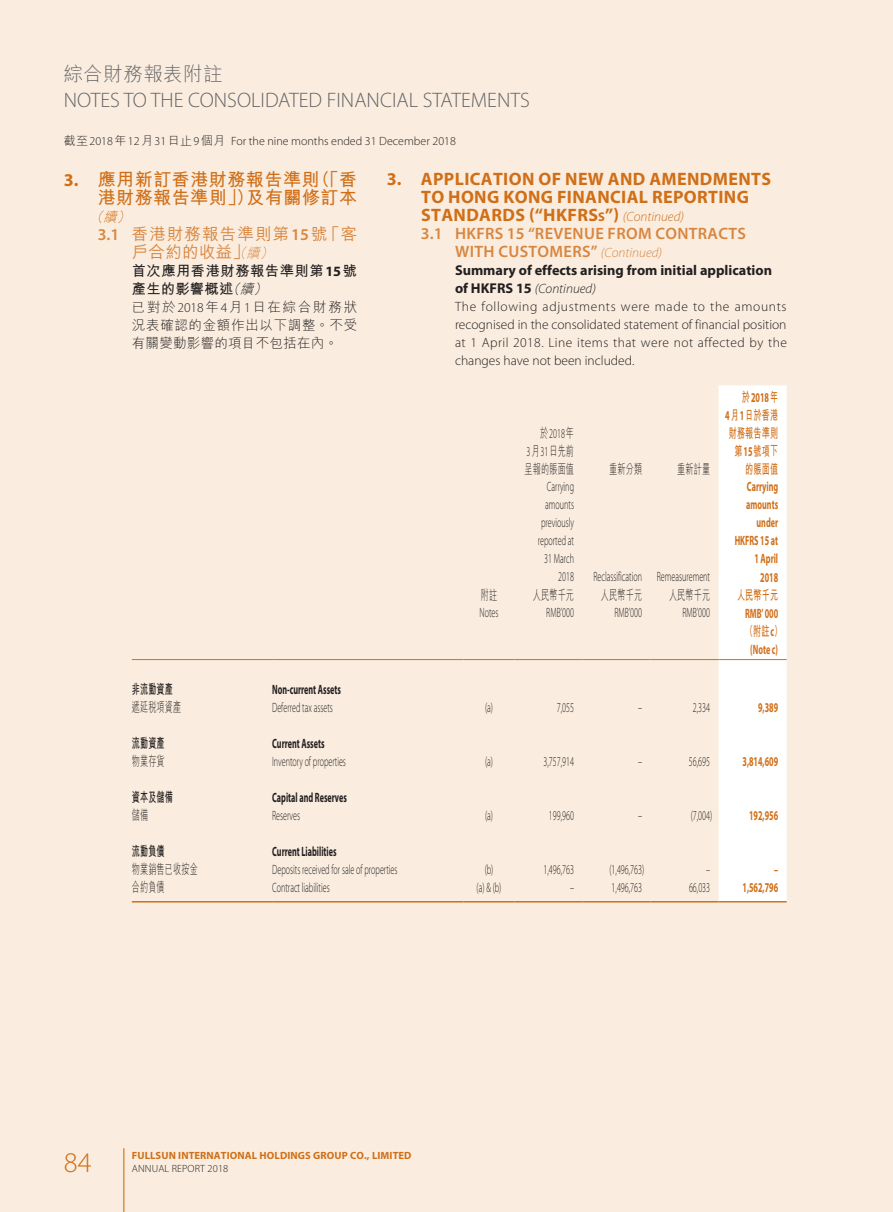
<style>
.page{position:relative;width:893px;height:1212px;background:#faeddf}
.page>*{position:absolute;margin:0;border:0;box-sizing:border-box;transform-origin:0 0}
.t1{font:300 28.5px "Myriad Pro";color:#d06f18}
.t2{font:300 21px "Myriad Pro";color:#636366}
.t3{font:300 19.5px "M Hei HK";letter-spacing:.02em;color:#636366}
._01_H1_E{font:700 18px/18px "Myriad Pro";letter-spacing:.02em;color:#d06f18}
._001_H1_C{font:700 18px/18px "M Hei HK";letter-spacing:.03em;color:#d06f18;text-align:right}
._02_H2_E{font:600 16.5px/18px "Myriad Pro";letter-spacing:.02em;color:#d8863f}
._002_H2_C{font:500 16.5px/18px "M Hei HK";letter-spacing:.065em;color:#d8863f}
._03_H3_E{font:700 14.25px "Myriad Pro";color:#231f20}
._003_H3_C{font:700 14.25px/18px "M Hei HK";letter-spacing:.04em;color:#231f20}
._50_Table_txt{font:300 13.5px "Myriad Pro";color:#231f20;scale:.6 1}
._00_txt_E{font:300 13.5px/18px "Myriad Pro";color:#231f20;text-align:justify}
._50_Table_txt-2{font:700 13.5px "Myriad Pro";color:#d06f18;scale:.6 1}
._50_Table_txt-3{font:700 13.5px "Myriad Pro";color:#231f20;scale:.6 1}
._50_Table_txt-4{font:300 13.5px "M Hei HK";letter-spacing:.02em;color:#231f20;scale:.6 1}
._000_txt_C{font:300 13.5px/18px "M Hei HK";letter-spacing:.05em;color:#231f20;text-align:justify}
._50_Table_txt-5{font:700 13.5px "M Hei HK";letter-spacing:.02em;color:#d06f18;scale:.6 1}
._03_H3_E-2{font:italic 300 13.5px "Myriad Pro";color:#231f20}
._50_Table_txt-6{font:700 13.5px "M Hei HK";letter-spacing:.02em;color:#231f20;scale:.6 1}
._001_H1_C-2{font:italic 300 13.5px "M Hei HK";color:#d06f18}
.t4{font:300 12px "Myriad Pro";color:#231f20}
.t5{font:700 10.5px "Myriad Pro";letter-spacing:.01em;color:#d06f18}
.t6{font:300 10.5px "Myriad Pro";letter-spacing:.01em;color:#231f20}
.s1{font-family:"M Hei HK"}
.s2{font-family:"Myriad Pro"}
.s3{font-family:"Myriad Pro";font-weight:600}
.s4{font-weight:300;font-style:italic;font-size:13.5px}
.s5{font-size:12.6px}
.s6{font-weight:700;font-style:normal;font-size:14.25px}
</style>
<div class="page">
<hr style="left:123px;top:1148px;width:1px;height:64px;background:#d06f18">
<div style="left:719px;top:385px;width:68px;height:516px;background:#fff"></div>
<hr style="left:132px;top:659px;width:140px;height:1px;background:#d06f18">
<hr style="left:272px;top:659px;width:191px;height:1px;background:#d06f18">
<hr style="left:463px;top:659px;width:51px;height:1px;background:#d06f18">
<hr style="left:514px;top:659px;width:69px;height:1px;background:#d06f18">
<hr style="left:583px;top:659px;width:68px;height:1px;background:#d06f18">
<hr style="left:651px;top:659px;width:68px;height:1px;background:#d06f18">
<hr style="left:719px;top:659px;width:68px;height:1px;background:#d06f18">
<hr style="left:132px;top:901px;width:140px;height:1px;background:#d06f18">
<hr style="left:272px;top:901px;width:191px;height:1px;background:#d06f18">
<hr style="left:463px;top:901px;width:51px;height:1px;background:#d06f18">
<hr style="left:514px;top:901px;width:69px;height:1px;background:#d06f18">
<hr style="left:583px;top:901px;width:68px;height:1px;background:#d06f18">
<hr style="left:651px;top:901px;width:68px;height:1px;background:#d06f18">
<hr style="left:719px;top:901px;width:68px;height:1px;background:#d06f18">
<h3 class="t3" style="left:64px;top:64px;width:160px">綜合財務報表附註</h3>
<h2 class="t2" style="left:64px;top:87px;width:468px">NOTES TO THE CONSOLIDATED FINANCIAL STATEMENTS</h2>
<p class="t4" style="left:64px;top:133px;width:394px"><span class="s1">截至</span>2018<span class="s1">年</span>12<span class="s1">月</span>31<span class="s1">日止</span>9<span class="s1">個月</span> For the nine months ended 31 December 2018</p>
<p class="_001_H1_C" style="left:64px;top:169px;width:295px"><span class="s2">3.</span> 應用新訂香港財務報告準則（「香港財務報告準則」）及有關修訂本</p>
<p class="_001_H1_C-2" style="left:90px;top:210px;width:45px">（續）</p>
<p class="_002_H2_C" style="left:132px;top:224px;width:227px;text-indent:-34px"><span class="s3">3.1</span> 香港財務報告準則第<span class="s3">15</span>號「客戶合約的收益」<span class="s4">（續）</span></p>
<p class="_003_H3_C" style="left:132px;top:261px;width:227px">首次應用香港財務報告準則第<span class="s2">15</span>號產生的影響概述<span class="s4">（續）</span></p>
<p class="_000_txt_C" style="left:132px;top:298px;width:227px">已對於<span class="s2">2018</span>年<span class="s2">4</span>月<span class="s2">1</span>日在綜合財務狀況表確認的金額作出以下調整。不受有關變動影響的項目不包括在內。</p>
<p class="_01_H1_E" style="left:421px;top:169px;width:351px;text-indent:-34px">3. APPLICATION OF NEW AND AMENDMENTS<br>TO HONG KONG FINANCIAL REPORTING<br>STANDARDS (“HKFRS<span class="s5">s</span>”) <span class="s4">(Continued)</span></p>
<p class="_02_H2_E" style="left:455px;top:224px;width:292px;text-indent:-34px">3.1 HKFRS 15 “REVENUE FROM CONTRACTS<br>WITH CUSTOMERS” <span class="s4">(Continued)</span></p>
<p class="_03_H3_E" style="left:455px;top:261px;width:319px">Summary of effects arising from initial application</p>
<p class="_03_H3_E-2" style="left:455px;top:281px;width:142px"><span class="s6">of HKFRS 15</span> (Continued)</p>
<p class="_00_txt_E" style="left:455px;top:298px;width:333px">The following adjustments were made to the amounts recognised in the consolidated statement of financial position at 1 April 2018. Line items that were not affected by the changes have not been included.</p>
<p class="_50_Table_txt" style="left:540px;top:425px;width:58px"><span class="s1">於</span>2018<span class="s1">年</span></p>
<p class="_50_Table_txt-4" style="left:526px;top:444px;width:81px"><span class="s2">3</span>月<span class="s2">31</span>日先前</p>
<p class="_50_Table_txt-4" style="left:525px;top:462px;width:84px">呈報的賬面值</p>
<p class="_50_Table_txt-4" style="left:609px;top:462px;width:56px">重新分類</p>
<p class="_50_Table_txt-4" style="left:677px;top:462px;width:56px">重新計量</p>
<p class="_50_Table_txt-2" style="left:742px;top:388px;width:62px"><span class="s1">於</span>2018<span class="s1">年</span></p>
<p class="_50_Table_txt-5" style="left:725px;top:405px;width:90px"><span class="s2">4</span>月<span class="s2">1</span>日於香港</p>
<p class="_50_Table_txt-5" style="left:729px;top:423px;width:84px">財務報告準則</p>
<p class="_50_Table_txt-5" style="left:734px;top:441px;width:74px">第<span class="s2">15</span>號項下</p>
<p class="_50_Table_txt-5" style="left:745px;top:459px;width:56px">的賬面值</p>
<p class="_50_Table_txt" style="left:547px;top:478px;width:47px">Carrying</p>
<p class="_50_Table_txt-2" style="left:747px;top:478px;width:53px">Carrying</p>
<p class="_50_Table_txt" style="left:545px;top:496px;width:49px">amounts</p>
<p class="_50_Table_txt-2" style="left:746px;top:496px;width:55px">amounts</p>
<p class="_50_Table_txt" style="left:541px;top:514px;width:57px">previously</p>
<p class="_50_Table_txt-2" style="left:756px;top:514px;width:38px">under</p>
<p class="_50_Table_txt" style="left:538px;top:532px;width:62px">reported at</p>
<p class="_50_Table_txt-2" style="left:735px;top:532px;width:74px">HKFRS 15 at</p>
<p class="_50_Table_txt" style="left:544px;top:550px;width:52px">31 March</p>
<p class="_50_Table_txt-2" style="left:754px;top:550px;width:41px">1 April</p>
<p class="_50_Table_txt" style="left:558px;top:568px;width:28px">2018</p>
<p class="_50_Table_txt" style="left:593px;top:568px;width:83px">Reclassification</p>
<p class="_50_Table_txt" style="left:657px;top:568px;width:90px">Remeasurement</p>
<p class="_50_Table_txt-2" style="left:760px;top:568px;width:31px">2018</p>
<p class="_50_Table_txt-4" style="left:481px;top:588px;width:29px">附註</p>
<p class="_50_Table_txt-4" style="left:533px;top:588px;width:70px">人民幣千元</p>
<p class="_50_Table_txt-4" style="left:601px;top:588px;width:70px">人民幣千元</p>
<p class="_50_Table_txt-4" style="left:669px;top:588px;width:70px">人民幣千元</p>
<p class="_50_Table_txt-5" style="left:737px;top:585px;width:70px">人民幣千元</p>
<p class="_50_Table_txt" style="left:479px;top:604px;width:33px">Notes</p>
<p class="_50_Table_txt" style="left:546px;top:604px;width:48px">RMB’000</p>
<p class="_50_Table_txt" style="left:614px;top:604px;width:48px">RMB’000</p>
<p class="_50_Table_txt" style="left:682px;top:604px;width:48px">RMB’000</p>
<p class="_50_Table_txt-2" style="left:745px;top:604px;width:57px">RMB’ 000</p>
<p class="_50_Table_txt-5" style="left:745px;top:621px;width:64px">（附註<span class="s2">c</span>）</p>
<p class="_50_Table_txt-2" style="left:750px;top:640px;width:48px">(Note c)</p>
<p class="_50_Table_txt-6" style="left:132px;top:679px;width:70px">非流動資產</p>
<p class="_50_Table_txt-3" style="left:272px;top:680px;width:116px">Non-current Assets</p>
<p class="_50_Table_txt-4" style="left:132px;top:700px;width:84px">遞延稅項資產</p>
<p class="_50_Table_txt" style="left:272px;top:699px;width:103px">Deferred tax assets</p>
<p class="_50_Table_txt" style="left:485px;top:699px;width:15px">(a)</p>
<p class="_50_Table_txt" style="left:557px;top:699px;width:30px">7,055</p>
<p class="_50_Table_txt" style="left:638px;top:699px;width:8px">–</p>
<p class="_50_Table_txt" style="left:693px;top:699px;width:30px">2,334</p>
<p class="_50_Table_txt-2" style="left:758px;top:698px;width:35px">9,389</p>
<p class="_50_Table_txt-6" style="left:132px;top:733px;width:56px">流動資產</p>
<p class="_50_Table_txt-3" style="left:272px;top:734px;width:89px">Current Assets</p>
<p class="_50_Table_txt-4" style="left:132px;top:754px;width:56px">物業存貨</p>
<p class="_50_Table_txt" style="left:272px;top:753px;width:125px">Inventory of properties</p>
<p class="_50_Table_txt" style="left:485px;top:753px;width:15px">(a)</p>
<p class="_50_Table_txt" style="left:544px;top:753px;width:52px">3,757,914</p>
<p class="_50_Table_txt" style="left:638px;top:753px;width:8px">–</p>
<p class="_50_Table_txt" style="left:689px;top:753px;width:37px">56,695</p>
<p class="_50_Table_txt-2" style="left:742px;top:752px;width:61px">3,814,609</p>
<p class="_50_Table_txt-6" style="left:132px;top:787px;width:70px">資本及儲備</p>
<p class="_50_Table_txt-3" style="left:272px;top:788px;width:126px">Capital and Reserves</p>
<p class="_50_Table_txt-4" style="left:132px;top:808px;width:29px">儲備</p>
<p class="_50_Table_txt" style="left:272px;top:807px;width:48px">Reserves</p>
<p class="_50_Table_txt" style="left:485px;top:807px;width:15px">(a)</p>
<p class="_50_Table_txt" style="left:549px;top:807px;width:43px">199,960</p>
<p class="_50_Table_txt" style="left:638px;top:807px;width:8px">–</p>
<p class="_50_Table_txt" style="left:691px;top:807px;width:37px">(7,004)</p>
<p class="_50_Table_txt-2" style="left:749px;top:806px;width:50px">192,956</p>
<p class="_50_Table_txt-6" style="left:132px;top:841px;width:56px">流動負債</p>
<p class="_50_Table_txt-3" style="left:272px;top:842px;width:109px">Current Liabilities</p>
<p class="_50_Table_txt-4" style="left:132px;top:862px;width:111px">物業銷售已收按金</p>
<p class="_50_Table_txt" style="left:272px;top:861px;width:210px">Deposits received for sale of properties</p>
<p class="_50_Table_txt" style="left:485px;top:861px;width:16px">(b)</p>
<p class="_50_Table_txt" style="left:544px;top:861px;width:52px">1,496,763</p>
<p class="_50_Table_txt" style="left:609px;top:861px;width:59px">(1,496,763)</p>
<p class="_50_Table_txt" style="left:706px;top:861px;width:8px">–</p>
<p class="_50_Table_txt-2" style="left:774px;top:860px;width:8px">–</p>
<p class="_50_Table_txt-4" style="left:132px;top:880px;width:56px">合約負債</p>
<p class="_50_Table_txt" style="left:272px;top:879px;width:97px">Contract liabilities</p>
<p class="_50_Table_txt" style="left:477px;top:879px;width:43px">(a) &amp; (b)</p>
<p class="_50_Table_txt" style="left:570px;top:879px;width:8px">–</p>
<p class="_50_Table_txt" style="left:612px;top:879px;width:52px">1,496,763</p>
<p class="_50_Table_txt" style="left:689px;top:879px;width:37px">66,033</p>
<p class="_50_Table_txt-2" style="left:742px;top:878px;width:61px">1,562,796</p>
<p class="t5" style="left:132px;top:1148px;width:281px">FULLSUN INTERNATIONAL HOLDINGS GROUP CO., LIMITED</p>
<h1 class="t1" style="left:64px;top:1145px;width:29px">84</h1>
<p class="t6" style="left:132px;top:1162px;width:98px">ANNUAL REPORT 2018</p>
</div>
